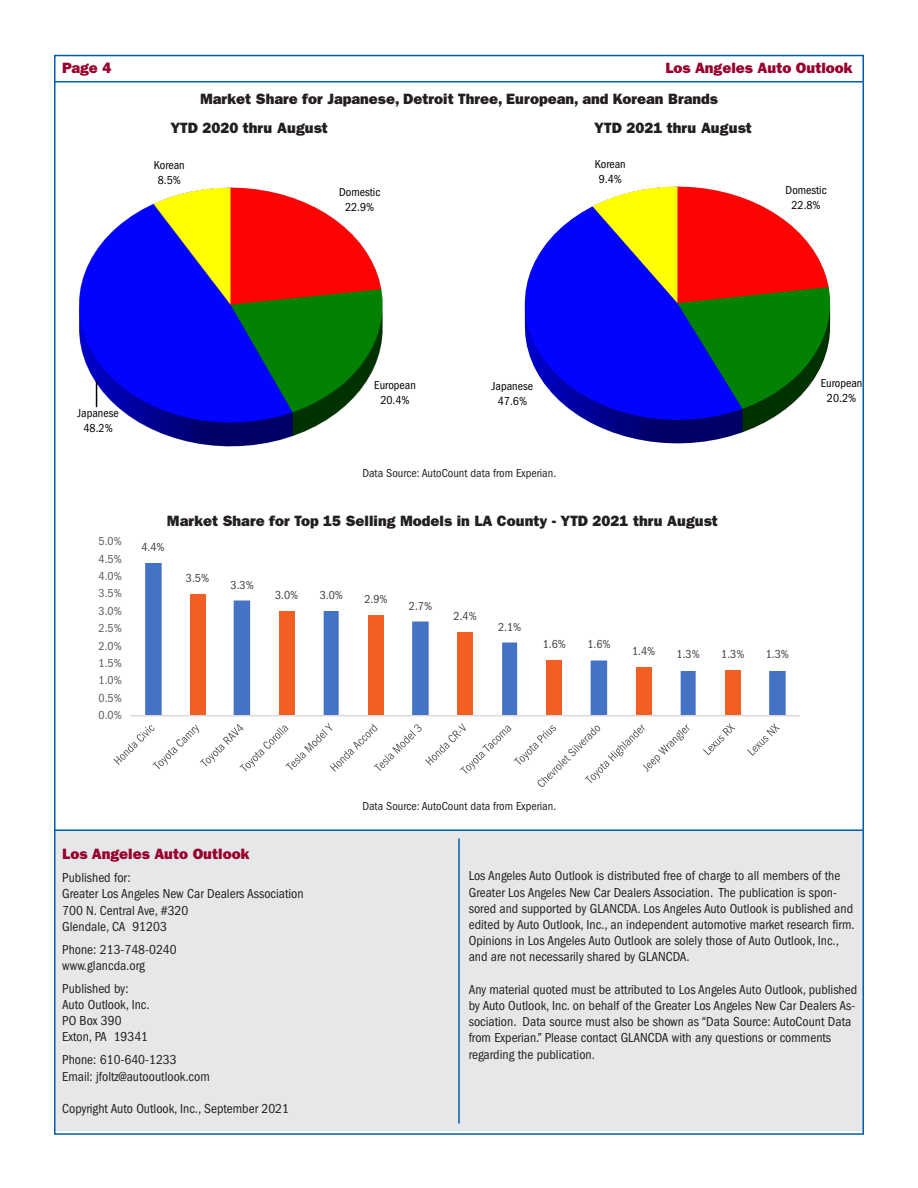
<style>
.page{position:relative;width:918px;height:1188px;background:#fff}
.page>*{position:absolute;margin:0;border:0;box-sizing:border-box;transform-origin:0 0}
.t1{font:15px "ITC Franklin Gothic Std Hvy";color:#231f20}
.t2{font:15px "ITC Franklin Gothic Std Hvy";color:#98012d}
.t3{font:condensed 13.5px/16.2px "ITC Franklin Gothic Std";color:#231f20}
.t4{font:condensed 12px/15px "ITC Franklin Gothic Std";color:#000;text-align:center}
.t5{font:condensed 12px "ITC Franklin Gothic Std";color:#231f20}
.t6{font:condensed 12px "ITC Franklin Gothic Std";color:#404040}
.t7{font:condensed 12px "ITC Franklin Gothic Std";color:#595959}
</style>
<div class="page">
<svg style="left:145px;top:563px;width:641px;height:152px"></svg>
<hr style="left:131px;top:715px;width:669px;height:1px;background:#d9d9d9">
<svg style="left:113px;top:723px;width:577px;height:64px"></svg>
<svg style="left:703px;top:723px;width:32px;height:32px"></svg>
<svg style="left:747px;top:723px;width:33px;height:33px"></svg>
<img style="left:524px;top:186px;width:307px;height:258px">
<img style="left:79px;top:187px;width:304px;height:260px">
<svg style="left:96px;top:382px;width:1px;height:25px"></svg>
<hr style="left:54px;top:81px;width:810px;height:1px;background:#015dab">
<hr style="left:54px;top:830px;width:810px;height:1px;background:#015dab">
<div style="left:56px;top:831px;width:808px;height:300px;background:#e6e7e9"></div>
<hr style="left:458px;top:838px;width:2px;height:285px;background:#015dab">
<p class="t2" style="left:62px;top:59px;width:51px">Page 4</p>
<p class="t2" style="left:665px;top:59px;width:189px">Los Angeles Auto Outlook</p>
<p class="t1" style="left:200px;top:90px;width:519px">Market Share for Japanese, Detroit Three, European, and Korean Brands</p>
<p class="t1" style="left:170px;top:119px;width:159px">YTD 2020 thru August</p>
<p class="t1" style="left:594px;top:119px;width:159px">YTD 2021 thru August</p>
<p class="t4" style="left:154px;top:158px;width:32px">Korean<br>8.5%</p>
<p class="t4" style="left:339px;top:185px;width:42px">Domestic<br>22.9%</p>
<p class="t4" style="left:595px;top:157px;width:32px">Korean<br>9.4%</p>
<p class="t4" style="left:786px;top:183px;width:42px">Domestic<br>22.8%</p>
<p class="t4" style="left:78px;top:406px;width:43px">Japanese<br>48.2%</p>
<p class="t7" style="left:99px;top:535px;width:25px">5.0%</p>
<p class="t7" style="left:99px;top:552px;width:25px">4.5%</p>
<p class="t7" style="left:99px;top:569px;width:25px">4.0%</p>
<p class="t7" style="left:99px;top:587px;width:25px">3.5%</p>
<p class="t7" style="left:99px;top:604px;width:25px">3.0%</p>
<p class="t7" style="left:99px;top:621px;width:25px">2.5%</p>
<p class="t7" style="left:99px;top:639px;width:25px">2.0%</p>
<p class="t7" style="left:99px;top:656px;width:25px">1.5%</p>
<p class="t7" style="left:99px;top:674px;width:25px">1.0%</p>
<p class="t7" style="left:99px;top:691px;width:25px">0.5%</p>
<p class="t7" style="left:99px;top:708px;width:25px">0.0%</p>
<p class="t4" style="left:374px;top:378px;width:43px">European<br>20.4%</p>
<p class="t4" style="left:492px;top:378px;width:43px">Japanese<br>47.6%</p>
<p class="t5" style="left:362px;top:467px;width:195px">Data Source: AutoCount data from Experian.</p>
<p class="t1" style="left:167px;top:512px;width:553px">Market Share for Top 15 Selling Models in LA County - YTD 2021 thru August</p>
<p class="t6" style="left:141px;top:540px;width:25px">4.4%</p>
<p class="t6" style="left:186px;top:571px;width:25px">3.5%</p>
<p class="t6" style="left:231px;top:578px;width:25px">3.3%</p>
<p class="t6" style="left:275px;top:589px;width:25px">3.0%</p>
<p class="t6" style="left:320px;top:589px;width:25px">3.0%</p>
<p class="t6" style="left:364px;top:592px;width:25px">2.9%</p>
<p class="t6" style="left:409px;top:599px;width:25px">2.7%</p>
<p class="t6" style="left:454px;top:609px;width:25px">2.4%</p>
<p class="t6" style="left:498px;top:620px;width:25px">2.1%</p>
<p class="t6" style="left:543px;top:637px;width:25px">1.6%</p>
<p class="t6" style="left:587px;top:637px;width:25px">1.6%</p>
<p class="t6" style="left:632px;top:644px;width:25px">1.4%</p>
<p class="t6" style="left:677px;top:648px;width:25px">1.3%</p>
<p class="t6" style="left:721px;top:648px;width:25px">1.3%</p>
<p class="t6" style="left:766px;top:648px;width:25px">1.3%</p>
<p class="t5" style="left:362px;top:799px;width:195px">Data Source: AutoCount data from Experian.</p>
<p class="t4" style="left:821px;top:376px;width:43px">European<br>20.2%</p>
<p class="t2" style="left:62px;top:845px;width:189px">Los Angeles Auto Outlook</p>
<p class="t3" style="left:62px;top:870px;width:70px">Published for:</p>
<p class="t3" style="left:62px;top:886px;width:243px">Greater Los Angeles New Car Dealers Association</p>
<p class="t3" style="left:62px;top:902px;width:128px">700 N. Central Ave, #320</p>
<p class="t3" style="left:62px;top:918px;width:106px">Glendale, CA 91203</p>
<p class="t3" style="left:62px;top:941px;width:116px">Phone: 213-748-0240</p>
<p class="t3" style="left:62px;top:958px;width:84px">www.glancda.org</p>
<p class="t3" style="left:62px;top:980px;width:68px">Published by:</p>
<p class="t3" style="left:62px;top:997px;width:89px">Auto Outlook, Inc.</p>
<p class="t3" style="left:62px;top:1013px;width:61px">PO Box 390</p>
<p class="t3" style="left:62px;top:1029px;width:87px">Exton, PA 19341</p>
<p class="t3" style="left:62px;top:1052px;width:116px">Phone: 610-640-1233</p>
<p class="t3" style="left:62px;top:1068px;width:149px">Email: jfoltz@autooutlook.com</p>
<p class="t3" style="left:62px;top:1101px;width:228px">Copyright Auto Outlook, Inc., September 2021</p>
<p class="t3" style="left:469px;top:868px;width:388px">Los Angeles Auto Outlook is distributed free of charge to all members of the Greater Los Angeles New Car Dealers Association. The publication is spon&shy;sored and supported by GLANCDA. Los Angeles Auto Outlook is published and edited by Auto Outlook, Inc., an independent automotive market research firm.<br>Opinions in Los Angeles Auto Outlook are solely those of Auto Outlook, Inc., and are not necessarily shared by GLANCDA.</p>
<p class="t3" style="left:469px;top:981px;width:390px">Any material quoted must be attributed to Los Angeles Auto Outlook, published by Auto Outlook, Inc. on behalf of the Greater Los Angeles New Car Dealers As&shy;sociation. Data source must also be shown as “Data Source: AutoCount Data from Experian.” Please contact GLANCDA with any questions or comments regarding the publication.</p>
</div>
